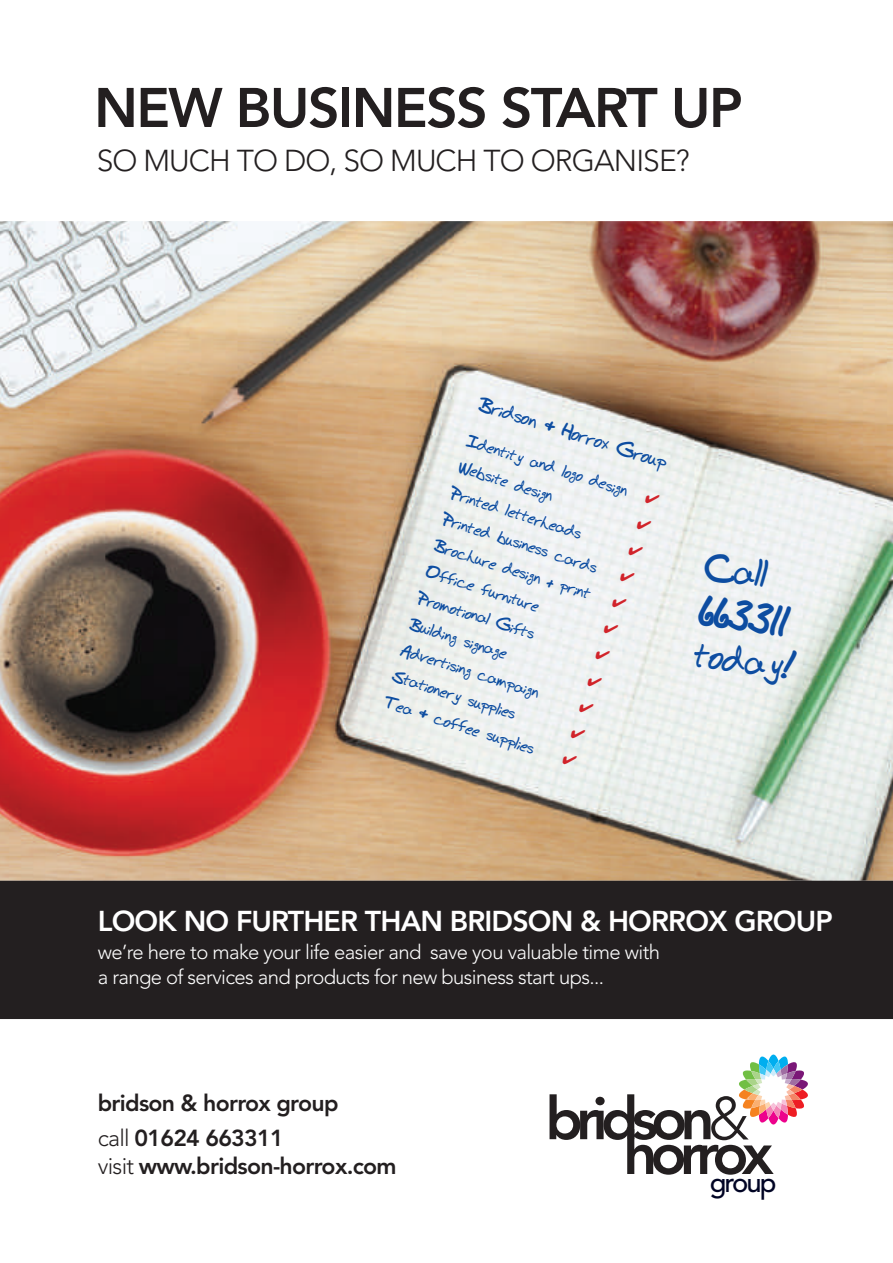
<style>
.page{position:relative;width:893px;height:1263px;background:#fff}
.page>*{position:absolute;margin:0;border:0;box-sizing:border-box;transform-origin:0 0}
.t1{font:800 59.4px "Avenir";letter-spacing:-.115em;color:#231f20}
.t2{font:800 55.2px "Avenir";letter-spacing:-.03em;color:#231f20}
.t3{font:700 38.1px "Bud Hand";color:#0d4da1}
.t4{font:700 35.1px "Bud Hand";color:#0d4da1}
.t5{font:300 30px "Avenir";letter-spacing:-.03em;color:#231f20}
.t6{font:800 28.5px "Avenir";letter-spacing:-.03em;color:#fff}
.t7{font:500 27.45px "Avenir";letter-spacing:-.07em;color:#000424}
.t8{font:800 23.1px/35.1px "Avenir";letter-spacing:-.03em;color:#231f20}
.t9{font:300 20.25px/24.3px "Avenir";letter-spacing:-.03em;color:#fff}
.t10{font:700 18.75px "Bud Hand";color:#0d4da1}
.t11{font:700 15.75px/27.5px "Bud Hand";color:#0d4da1}
.t12{font:15.75px/27.5px "Zapf Dingbats ITC";color:#d1232a}
.s1{font-weight:300}
</style>
<div class="page">
<svg style="left:739px;top:1056px;width:69px;height:67px"></svg>
<img style="left:0;top:221px;width:893px;height:660px">
<div style="left:0;top:881px;width:893px;height:138px;background:#231f20"></div>
<h2 class="t2" style="left:94px;top:84px;width:650px">NEW BUSINESS START UP</h2>
<h3 class="t5" style="left:97px;top:148px;width:595px">SO MUCH TO DO, SO MUCH TO ORGANISE?</h3>
<p class="t10" style="left:483px;top:394px;width:198px;rotate:17deg">Bridson &amp; Horrox Group</p>
<p class="t11" style="left:469px;top:428px;width:171px;rotate:17deg">Identity and logo design<br>Website design<br>Printed letterheads<br>Printed business cards<br>Brochure design + print<br>Office furniture<br>Promotional Gifts<br>Building signage<br>Advertising campaign<br>Stationery supplies<br>Tea &amp; coffee supplies</p>
<p class="t12" style="left:647px;top:483px;width:17px;rotate:17deg">✔ ✔ ✔ ✔ ✔ ✔ ✔ ✔ ✔ ✔ ✔</p>
<h3 class="t4" style="left:709px;top:547px;width:63px;rotate:7deg">Call</h3>
<h3 class="t3" style="left:704px;top:588px;width:91px;rotate:8deg">663311</h3>
<h3 class="t4" style="left:697px;top:634px;width:103px;rotate:7deg">today!</h3>
<h3 class="t6" style="left:98px;top:908px;width:737px">LOOK NO FURTHER THAN BRIDSON &amp; HORROX GROUP</h3>
<p class="t9" style="left:98px;top:941px;width:564px">we’re here to make your life easier and save you valuable time with a range of services and products for new business start ups...</p>
<h3 class="t8" style="left:98px;top:1087px;width:242px">bridson &amp; horrox group <span class="s1">call</span> 01624 663311</h3>
<h3 class="t8" style="left:98px;top:1150px;width:300px"><span class="s1">visit</span> www.bridson-horrox.com</h3>
<h1 class="t1" style="left:545px;top:1084px;width:205px">bridson<span class="s1">&amp;</span></h1>
<h1 class="t1" style="left:623px;top:1119px;width:152px">horrox</h1>
<h3 class="t7" style="left:710px;top:1171px;width:68px">group</h3>
</div>
